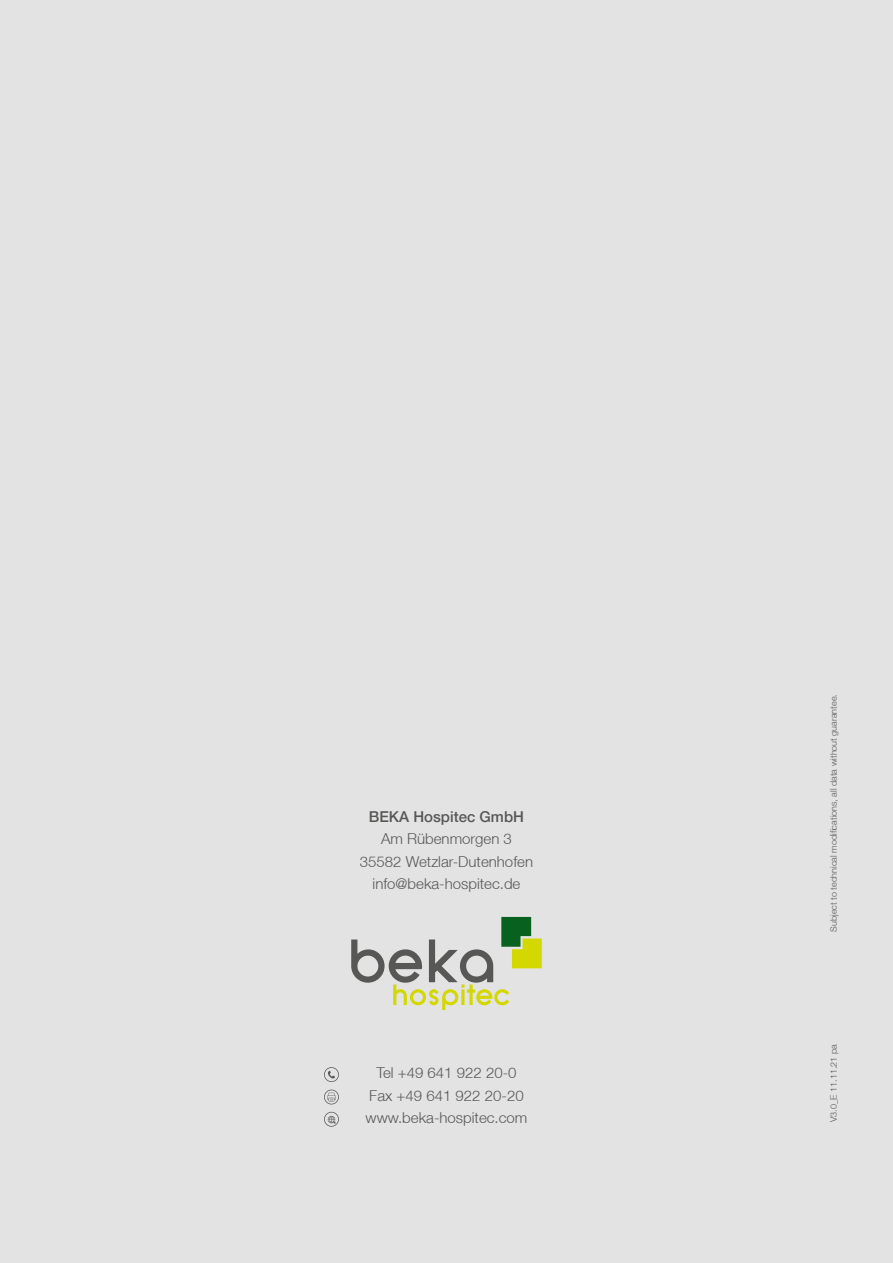
<style>
.page{position:relative;width:893px;height:1263px;background:#e3e3e3}
.page>*{position:absolute;margin:0;border:0;box-sizing:border-box;transform-origin:0 0}
.t1{font:300 15px "Helvetica Neue LT";color:#575756}
.t2{font:500 15px "Helvetica Neue LT";color:#575756}
.t3{font:300 9px "Helvetica Neue LT";color:#575756}
</style>
<div class="page">
<svg style="left:324px;top:1067px;width:15px;height:15px"></svg>
<svg style="left:324px;top:1089px;width:15px;height:15px"></svg>
<svg style="left:324px;top:1112px;width:15px;height:15px"></svg>
<svg style="left:351px;top:917px;width:191px;height:93px"></svg>
<p class="t2" style="left:369px;top:807px;width:157px">BEKA Hospitec GmbH</p>
<p class="t1" style="left:381px;top:830px;width:132px">Am Rübenmorgen 3</p>
<p class="t1" style="left:360px;top:852px;width:175px">35582 Wetzlar-Dutenhofen</p>
<p class="t1" style="left:373px;top:875px;width:149px">info@beka-hospitec.de</p>
<p class="t1" style="left:376px;top:1064px;width:142px">Tel +49 641 922 20-0</p>
<p class="t1" style="left:369px;top:1086px;width:156px">Fax +49 641 922 20-20</p>
<p class="t1" style="left:366px;top:1109px;width:163px">www.beka-hospitec.com</p>
<p class="t3" style="left:828px;top:932px;width:239px;rotate:-90deg">Subject to technical modifications, all data without guarantee.</p>
<p class="t3" style="left:828px;top:1122px;width:79px;rotate:-90deg">V3.0_E 11.11.21 pa</p>
</div>
